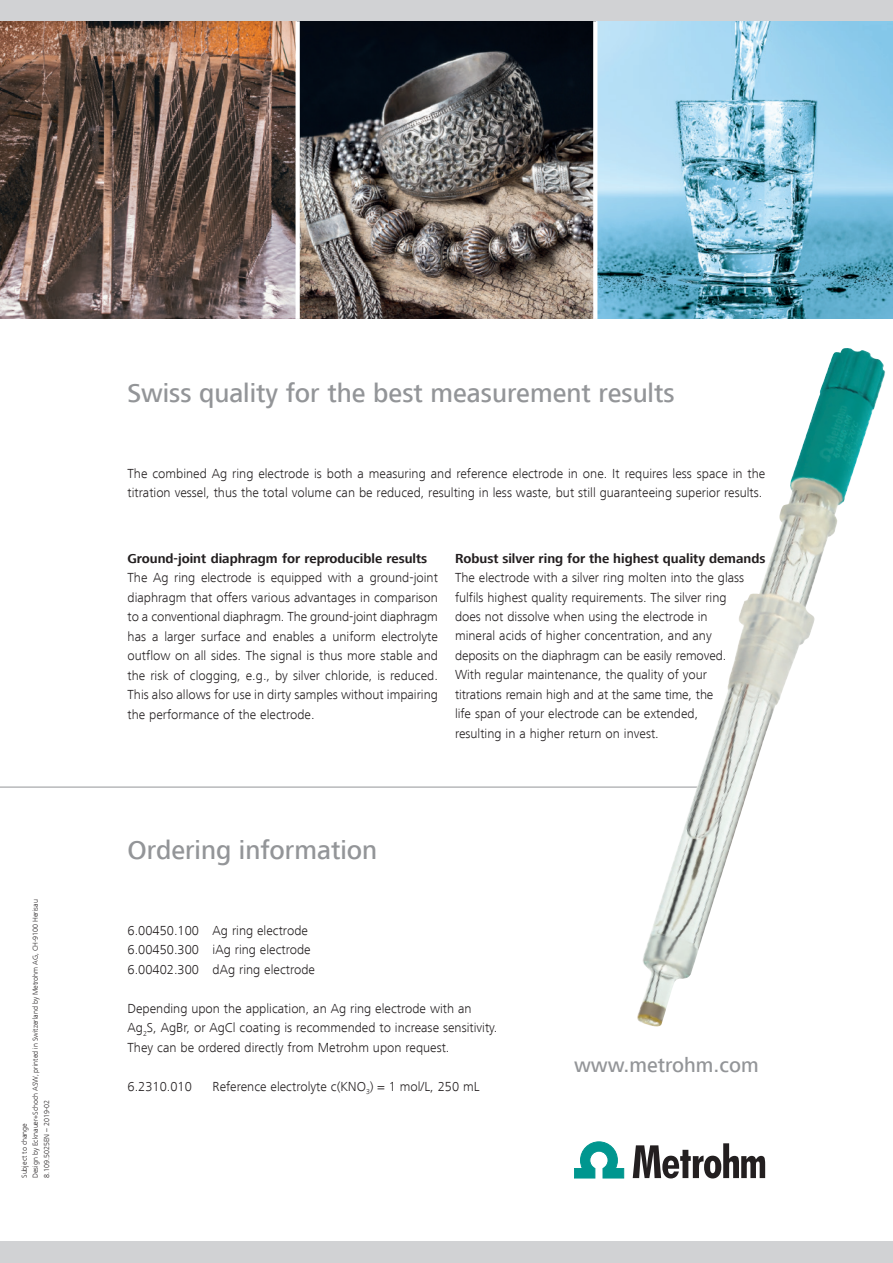
<style>
.page{position:relative;width:893px;height:1263px;background:#fff}
.page>*{position:absolute;margin:0;border:0;box-sizing:border-box;transform-origin:0 0}
.t1{font:500 27px "Frutiger Next LT";color:#939598}
.t2{font:500 21px "Frutiger Next LT";color:#939598}
.t3{font:300 13.5px/19.5px "Frutiger Next LT";color:#231f20}
.t4{font:700 13.5px "Frutiger Next LT";color:#231f20}
.t5{font:300 7.5px/11.2px "Frutiger Next LT";color:#231f20}
</style>
<div class="page">
<div style="left:0;top:0;width:893px;height:21px;background:#d1d2d4"></div>
<div style="left:0;top:1242px;width:893px;height:21px;background:#d1d2d4"></div>
<svg style="left:574px;top:1142px;width:50px;height:36px"></svg>
<svg style="left:633px;top:1143px;width:132px;height:35px"></svg>
<img style="left:597px;top:21px;width:296px;height:298px">
<svg style="left:0;top:21px;width:296px;height:298px"></svg>
<svg style="left:300px;top:21px;width:293px;height:298px"></svg>
<hr style="left:0;top:787px;width:731px;height:1px;background:#939598">
<img style="left:635px;top:348px;width:250px;height:679px">
<svg style="left:296px;top:21px;width:4px;height:298px"></svg>
<svg style="left:593px;top:21px;width:4px;height:298px"></svg>
<p class="t5" style="left:19px;top:1178px;width:280px;rotate:-90deg">Subject to change<br>Design by Ecknauer+Schoch ASW, printed in Switzerland by Metrohm AG, CH-9100 Herisau<br>8.109.5025EN – 2019-02</p>
<h1 class="t1" style="left:128px;top:378px;width:549px">Swiss quality for the best measurement results</h1>
<p class="t3" style="left:128px;top:463px;width:639px">The combined Ag ring electrode is both a measuring and reference electrode in one. It requires less space in the titration vessel, thus the total volume can be reduced, resulting in less waste, but still guaranteeing superior results.</p>
<p class="t4" style="left:128px;top:550px;width:301px">Ground-joint diaphragm for reproducible results</p>
<p class="t3" style="left:128px;top:568px;width:312px;text-align:justify">The Ag ring electrode is equipped with a ground-joint diaphragm that offers various advantages in comparison to a conventional diaphragm. The ground-joint diaphragm has a larger surface and enables a uniform electrolyte outflow on all sides. The signal is thus more stable and the risk of clogging, e.g., by silver chloride, is reduced.<br>This also allows for use in dirty samples without impairing the performance of the electrode.</p>
<p class="t4" style="left:455px;top:550px;width:312px">Robust silver ring for the highest quality demands</p>
<p class="t3" style="left:455px;top:568px;width:291px">The electrode with a silver ring molten into the glass fulfils highest quality requirements. The silver ring does not dissolve when using the electrode in mineral acids of higher concentration, and any deposits on the diaphragm can be easily removed.<br>With regular maintenance, the quality of your titrations remain high and at the same time, the<br>life span of your electrode can be extended, resulting in a higher return on invest.</p>
<h1 class="t1" style="left:128px;top:835px;width:251px">Ordering information</h1>
<p class="t3" style="left:128px;top:920px;width:189px">6.00450.100 Ag ring electrode<br>6.00450.300 iAg ring electrode<br>6.00402.300 dAg ring electrode</p>
<p class="t3" style="left:128px;top:998px;width:371px">Depending upon the application, an Ag ring electrode with an<br>Ag<sub>2</sub>S, AgBr, or AgCl coating is recommended to increase sensitivity.<br>They can be ordered directly from Metrohm upon request.</p>
<p class="t3" style="left:128px;top:1076px;width:66px">6.2310.010</p>
<p class="t3" style="left:213px;top:1076px;width:268px">Reference electrolyte c(KNO<sub>3</sub>) = 1 mol/L, 250 mL</p>
<h2 class="t2" style="left:574px;top:1053px;width:186px">www.metrohm.com</h2>
</div>
